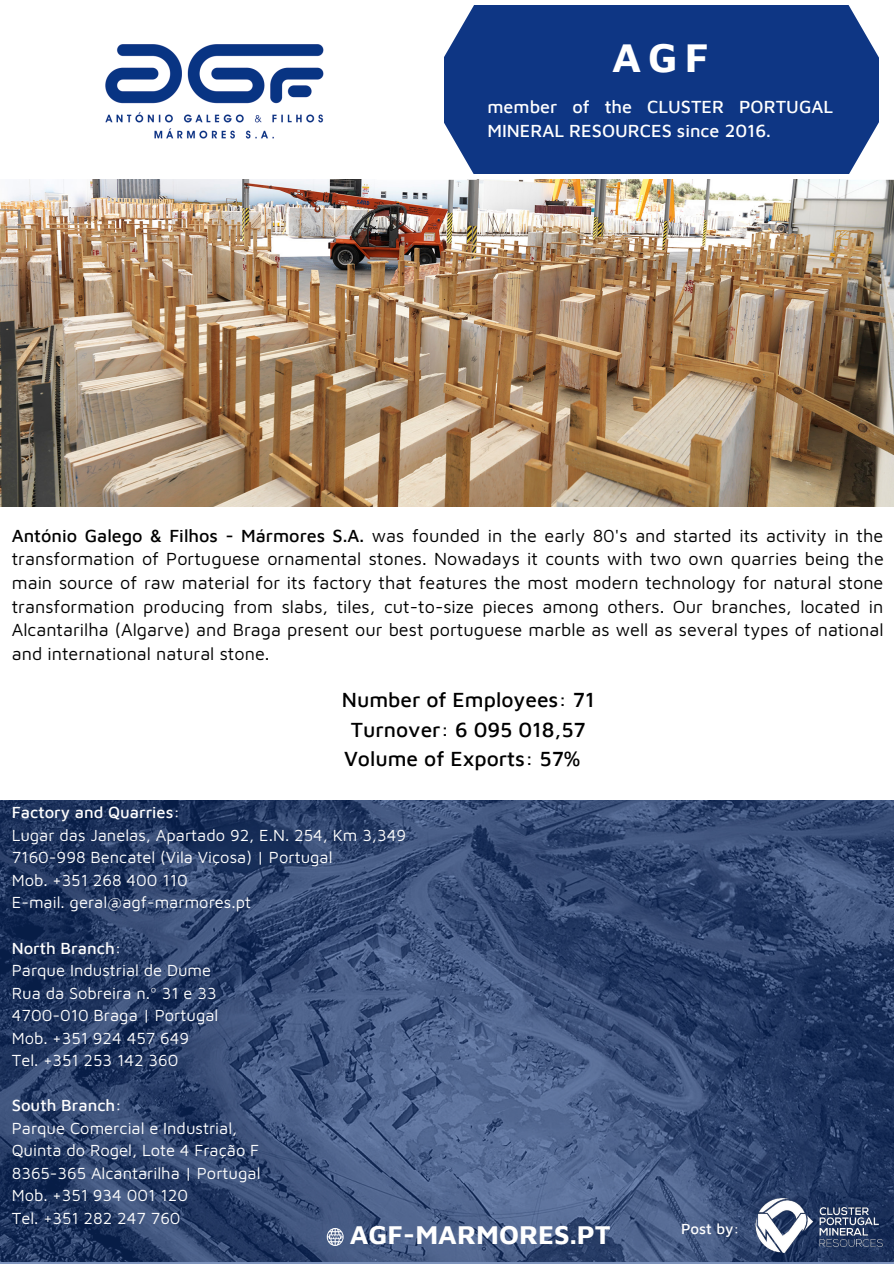
<style>
.page{position:relative;width:894px;height:1264px;background:#fff}
.page>*{position:absolute;margin:0;border:0;box-sizing:border-box;transform-origin:0 0}
.t1{font:700 42px "Maven Pro";color:#fff}
.t2{font:700 27px "Maven Pro";color:#fff}
.t3{font:500 21px/29.2px "Maven Pro";color:#000;text-align:center}
.t4{font:18px/23.7px "Maven Pro";color:#000;text-align:justify}
.t5{font:500 18px/24.8px "Maven Pro";color:#fff}
.t6{font:16.5px "Maven Pro";color:#fefefe}
.t7{font:500 16.5px "Maven Pro";color:#fefefe}
.t8{font:500 15px "Maven Pro";color:#fff}
.s1{font-weight:500}
</style>
<div class="page">
<svg style="left:0;top:800px;width:893px;height:463px;background:#354a73"></svg>
<svg style="left:326px;top:1227px;width:17px;height:18px"></svg>
<img style="left:0;top:180px;width:893px;height:326px">
<div style="left:444px;top:5px;width:434px;height:169px;background:#0e3684"></div>
<svg style="left:444px;top:123px;width:33px;height:57px"></svg>
<svg style="left:444px;top:5px;width:30px;height:52px"></svg>
<svg style="left:845px;top:93px;width:48px;height:87px"></svg>
<svg style="left:848px;top:5px;width:31px;height:82px"></svg>
<img style="left:738px;top:1186px;width:155px;height:77px">
<img style="left:105px;top:44px;width:219px;height:95px">
<p class="t1" style="left:612px;top:31px;width:98px">AGF</p>
<p class="t5" style="left:487px;top:93px;width:347px">member of the CLUSTER PORTUGAL<br>MINERAL RESOURCES since 2016.</p>
<p class="t4" style="left:12px;top:523px;width:873px"><span class="s1">António Galego &amp; Filhos - Mármores S.A.</span> was founded in the early 80's and started its activity in the transformation of Portuguese ornamental stones. Nowadays it counts with two own quarries being the main source of raw material for its factory that features the most modern technology for natural stone transformation producing from slabs, tiles, cut-to-size pieces among others. Our branches, located in Alcantarilha (Algarve) and Braga present our best portuguese marble as well as several types of national and international natural stone.</p>
<p class="t3" style="left:342px;top:684px;width:254px">Number of Employees: 71<br>Turnover: 6 095 018,57</p>
<p class="t3" style="left:344px;top:743px;width:238px">Volume of Exports: 57%</p>
<p class="t7" style="left:12px;top:802px;width:170px">Factory and Quarries:</p>
<p class="t6" style="left:12px;top:825px;width:396px">Lugar das Janelas, Apartado 92, E.N. 254, Km 3,349</p>
<p class="t6" style="left:12px;top:847px;width:322px">7160-998 Bencatel (Vila Viçosa) | Portugal</p>
<p class="t6" style="left:12px;top:870px;width:178px">Mob. +351 268 400 110</p>
<p class="t6" style="left:12px;top:892px;width:241px">E-mail. geral@agf-marmores.pt</p>
<p class="t7" style="left:12px;top:937px;width:111px">North Branch:</p>
<p class="t6" style="left:12px;top:960px;width:201px">Parque Industrial de Dume</p>
<p class="t6" style="left:12px;top:982px;width:206px">Rua da Sobreira n.º 31 e 33</p>
<p class="t6" style="left:12px;top:1005px;width:208px">4700-010 Braga | Portugal</p>
<p class="t6" style="left:12px;top:1027px;width:179px">Mob. +351 924 457 649</p>
<p class="t6" style="left:12px;top:1050px;width:168px">Tel. +351 253 142 360</p>
<p class="t7" style="left:12px;top:1095px;width:112px">South Branch:</p>
<p class="t6" style="left:12px;top:1117px;width:227px">Parque Comercial e Industrial,</p>
<p class="t6" style="left:12px;top:1140px;width:249px">Quinta do Rogel, Lote 4 Fração F</p>
<p class="t6" style="left:12px;top:1162px;width:250px">8365-365 Alcantarilha | Portugal</p>
<p class="t6" style="left:12px;top:1185px;width:178px">Mob. +351 934 001 120</p>
<p class="t6" style="left:12px;top:1207px;width:170px">Tel. +351 282 247 760</p>
<p class="t2" style="left:349px;top:1217px;width:262px">AGF-MARMORES.PT</p>
<p class="t8" style="left:681px;top:1219px;width:60px">Post by:</p>
</div>
